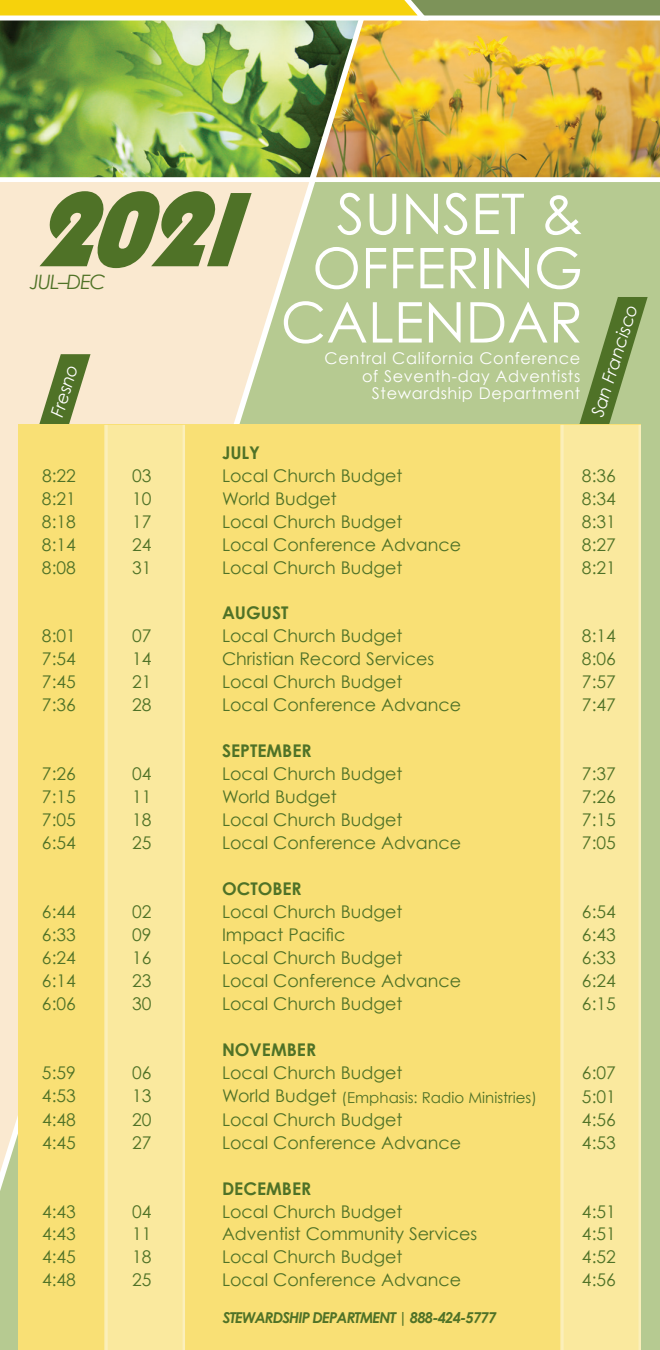
<style>
.page{position:relative;width:660px;height:1350px;background:#fff}
.page>*{position:absolute;margin:0;border:0;box-sizing:border-box;transform-origin:0 0}
.t1{font:italic 110px "Bauhaus 93";color:#4f7227}
.t2{font:56.25px/54.2px "Century Gothic";color:#fff;text-align:right}
.t3{font:italic 20px "Century Gothic";letter-spacing:-.06em;color:#4f7227}
.t4{font:17.5px "Century Gothic";color:#4f7227}
.t5{font:700 17.5px "Century Gothic";color:#4f7227}
.t6{font:italic 17.5px "Century Gothic";color:#fff}
.t7{font:16.25px/17.5px "Century Gothic";letter-spacing:.04em;color:#fff;text-align:right}
.t8{font:15px "Century Gothic";color:#4f7227}
.t9{font:italic 700 15px "Century Gothic";letter-spacing:-.06em;color:#4f7227}
.s1{font-size:17.5px}
</style>
<div class="page">
<img style="left:365px;top:23px;width:295px;height:154px">
<img style="left:0;top:23px;width:365px;height:154px">
<div style="left:0;top:182px;width:660px;height:1168px;background:#b6ca91"></div>
<svg style="left:577px;top:297px;width:71px;height:134px;background:#8ba564"></svg>
<svg style="left:0;top:182px;width:309px;height:991px;background:#f3e6ca"></svg>
<svg style="left:37px;top:354px;width:54px;height:71px;background:#9da873"></svg>
<div style="left:19px;top:425px;width:622px;height:925px;background:#f9e075"></div>
<svg style="left:0;top:0;width:660px;height:23px"></svg>
<div style="left:104px;top:425px;width:81px;height:925px;background:#fae99e"></div>
<hr style="left:105px;top:425px;width:3px;height:925px;background:#fff">
<hr style="left:183px;top:425px;width:2px;height:925px;background:#fff">
<div style="left:560px;top:425px;width:81px;height:925px;background:#fae99e"></div>
<hr style="left:561px;top:425px;width:3px;height:925px;background:#fff">
<hr style="left:639px;top:425px;width:2px;height:925px;background:#fff">
<h1 class="t1" style="left:30px;top:167px;width:261px">2021</h1>
<p class="t3" style="left:30px;top:270px;width:78px">JUL–DEC</p>
<p class="t6" style="left:46px;top:413px;width:56px;rotate:-73deg">Fresno</p>
<p class="t5" style="left:222px;top:441px;width:40px">JULY</p>
<h2 class="t2" style="left:281px;top:186px;width:304px">SUNSET &amp;<br>OFFERING<br>CALENDAR</h2>
<p class="t7" style="left:325px;top:350px;width:257px">Central California Conference of Seventh-day Adventists<br>Stewardship Department</p>
<p class="t6" style="left:587px;top:413px;width:118px;rotate:-73deg">San Francisco</p>
<p class="t4" style="left:42px;top:465px;width:35px">8:22</p>
<p class="t4" style="left:132px;top:465px;width:21px">03</p>
<p class="t4" style="left:222px;top:465px;width:182px">Local Church Budget</p>
<p class="t4" style="left:582px;top:465px;width:35px">8:36</p>
<p class="t4" style="left:42px;top:488px;width:35px">8:21</p>
<p class="t4" style="left:132px;top:488px;width:21px">10</p>
<p class="t4" style="left:222px;top:488px;width:116px">World Budget</p>
<p class="t4" style="left:582px;top:488px;width:35px">8:34</p>
<p class="t4" style="left:42px;top:511px;width:35px">8:18</p>
<p class="t4" style="left:132px;top:511px;width:21px">17</p>
<p class="t4" style="left:222px;top:511px;width:182px">Local Church Budget</p>
<p class="t4" style="left:582px;top:511px;width:35px">8:31</p>
<p class="t4" style="left:42px;top:534px;width:35px">8:14</p>
<p class="t4" style="left:132px;top:534px;width:21px">24</p>
<p class="t4" style="left:222px;top:534px;width:241px">Local Conference Advance</p>
<p class="t4" style="left:582px;top:534px;width:35px">8:27</p>
<p class="t4" style="left:42px;top:557px;width:35px">8:08</p>
<p class="t4" style="left:132px;top:557px;width:21px">31</p>
<p class="t4" style="left:222px;top:557px;width:182px">Local Church Budget</p>
<p class="t4" style="left:582px;top:557px;width:35px">8:21</p>
<p class="t5" style="left:222px;top:602px;width:68px">AUGUST</p>
<p class="t4" style="left:42px;top:625px;width:35px">8:01</p>
<p class="t4" style="left:132px;top:625px;width:21px">07</p>
<p class="t4" style="left:222px;top:625px;width:182px">Local Church Budget</p>
<p class="t4" style="left:582px;top:625px;width:35px">8:14</p>
<p class="t4" style="left:42px;top:648px;width:35px">7:54</p>
<p class="t4" style="left:132px;top:648px;width:21px">14</p>
<p class="t4" style="left:222px;top:648px;width:214px">Christian Record Services</p>
<p class="t4" style="left:582px;top:648px;width:35px">8:06</p>
<p class="t4" style="left:42px;top:671px;width:35px">7:45</p>
<p class="t4" style="left:132px;top:671px;width:21px">21</p>
<p class="t4" style="left:222px;top:671px;width:182px">Local Church Budget</p>
<p class="t4" style="left:582px;top:671px;width:35px">7:57</p>
<p class="t4" style="left:42px;top:694px;width:35px">7:36</p>
<p class="t4" style="left:132px;top:694px;width:21px">28</p>
<p class="t4" style="left:222px;top:694px;width:241px">Local Conference Advance</p>
<p class="t4" style="left:582px;top:694px;width:35px">7:47</p>
<p class="t5" style="left:222px;top:740px;width:91px">SEPTEMBER</p>
<p class="t4" style="left:42px;top:763px;width:35px">7:26</p>
<p class="t4" style="left:132px;top:763px;width:21px">04</p>
<p class="t4" style="left:222px;top:763px;width:182px">Local Church Budget</p>
<p class="t4" style="left:582px;top:763px;width:35px">7:37</p>
<p class="t4" style="left:42px;top:786px;width:35px">7:15</p>
<p class="t4" style="left:132px;top:786px;width:21px">11</p>
<p class="t4" style="left:222px;top:786px;width:116px">World Budget</p>
<p class="t4" style="left:582px;top:786px;width:35px">7:26</p>
<p class="t4" style="left:42px;top:809px;width:35px">7:05</p>
<p class="t4" style="left:132px;top:809px;width:21px">18</p>
<p class="t4" style="left:222px;top:809px;width:182px">Local Church Budget</p>
<p class="t4" style="left:582px;top:809px;width:35px">7:15</p>
<p class="t4" style="left:42px;top:832px;width:35px">6:54</p>
<p class="t4" style="left:132px;top:832px;width:21px">25</p>
<p class="t4" style="left:222px;top:832px;width:241px">Local Conference Advance</p>
<p class="t4" style="left:582px;top:832px;width:35px">7:05</p>
<p class="t5" style="left:222px;top:878px;width:81px">OCTOBER</p>
<p class="t4" style="left:42px;top:901px;width:35px">6:44</p>
<p class="t4" style="left:132px;top:901px;width:21px">02</p>
<p class="t4" style="left:222px;top:901px;width:182px">Local Church Budget</p>
<p class="t4" style="left:582px;top:901px;width:35px">6:54</p>
<p class="t4" style="left:42px;top:924px;width:35px">6:33</p>
<p class="t4" style="left:132px;top:924px;width:21px">09</p>
<p class="t4" style="left:222px;top:924px;width:125px">Impact Pacific</p>
<p class="t4" style="left:582px;top:924px;width:35px">6:43</p>
<p class="t4" style="left:42px;top:947px;width:35px">6:24</p>
<p class="t4" style="left:132px;top:947px;width:21px">16</p>
<p class="t4" style="left:222px;top:947px;width:182px">Local Church Budget</p>
<p class="t4" style="left:582px;top:947px;width:35px">6:33</p>
<p class="t4" style="left:42px;top:970px;width:35px">6:14</p>
<p class="t4" style="left:132px;top:970px;width:21px">23</p>
<p class="t4" style="left:222px;top:970px;width:241px">Local Conference Advance</p>
<p class="t4" style="left:582px;top:970px;width:35px">6:24</p>
<p class="t4" style="left:42px;top:993px;width:35px">6:06</p>
<p class="t4" style="left:132px;top:993px;width:21px">30</p>
<p class="t4" style="left:222px;top:993px;width:182px">Local Church Budget</p>
<p class="t4" style="left:582px;top:993px;width:35px">6:15</p>
<p class="t5" style="left:222px;top:1039px;width:96px">NOVEMBER</p>
<p class="t4" style="left:42px;top:1062px;width:35px">5:59</p>
<p class="t4" style="left:132px;top:1062px;width:21px">06</p>
<p class="t4" style="left:222px;top:1062px;width:182px">Local Church Budget</p>
<p class="t4" style="left:582px;top:1062px;width:35px">6:07</p>
<p class="t4" style="left:42px;top:1085px;width:35px">4:53</p>
<p class="t4" style="left:132px;top:1085px;width:21px">13</p>
<p class="t8" style="left:222px;top:1088px;width:316px"><span class="s1">World Budget</span> (Emphasis: Radio Ministries)</p>
<p class="t4" style="left:582px;top:1086px;width:35px">5:01</p>
<p class="t4" style="left:42px;top:1109px;width:35px">4:48</p>
<p class="t4" style="left:132px;top:1109px;width:21px">20</p>
<p class="t4" style="left:222px;top:1109px;width:182px">Local Church Budget</p>
<p class="t4" style="left:582px;top:1109px;width:35px">4:56</p>
<p class="t4" style="left:42px;top:1132px;width:35px">4:45</p>
<p class="t4" style="left:132px;top:1132px;width:21px">27</p>
<p class="t4" style="left:222px;top:1132px;width:241px">Local Conference Advance</p>
<p class="t4" style="left:582px;top:1132px;width:35px">4:53</p>
<p class="t5" style="left:222px;top:1177px;width:91px">DECEMBER</p>
<p class="t4" style="left:42px;top:1201px;width:35px">4:43</p>
<p class="t4" style="left:132px;top:1201px;width:21px">04</p>
<p class="t4" style="left:222px;top:1201px;width:182px">Local Church Budget</p>
<p class="t4" style="left:582px;top:1201px;width:35px">4:51</p>
<p class="t4" style="left:42px;top:1224px;width:35px">4:43</p>
<p class="t4" style="left:132px;top:1224px;width:21px">11</p>
<p class="t4" style="left:222px;top:1224px;width:257px">Adventist Community Services</p>
<p class="t4" style="left:582px;top:1224px;width:35px">4:51</p>
<p class="t4" style="left:42px;top:1246px;width:35px">4:45</p>
<p class="t4" style="left:132px;top:1246px;width:21px">18</p>
<p class="t4" style="left:222px;top:1246px;width:182px">Local Church Budget</p>
<p class="t4" style="left:582px;top:1246px;width:35px">4:52</p>
<p class="t4" style="left:42px;top:1269px;width:35px">4:48</p>
<p class="t4" style="left:132px;top:1269px;width:21px">25</p>
<p class="t4" style="left:222px;top:1269px;width:241px">Local Conference Advance</p>
<p class="t4" style="left:582px;top:1269px;width:35px">4:56</p>
<p class="t9" style="left:223px;top:1308px;width:275px">STEWARDSHIP DEPARTMENT | 888-424-5777</p>
</div>
